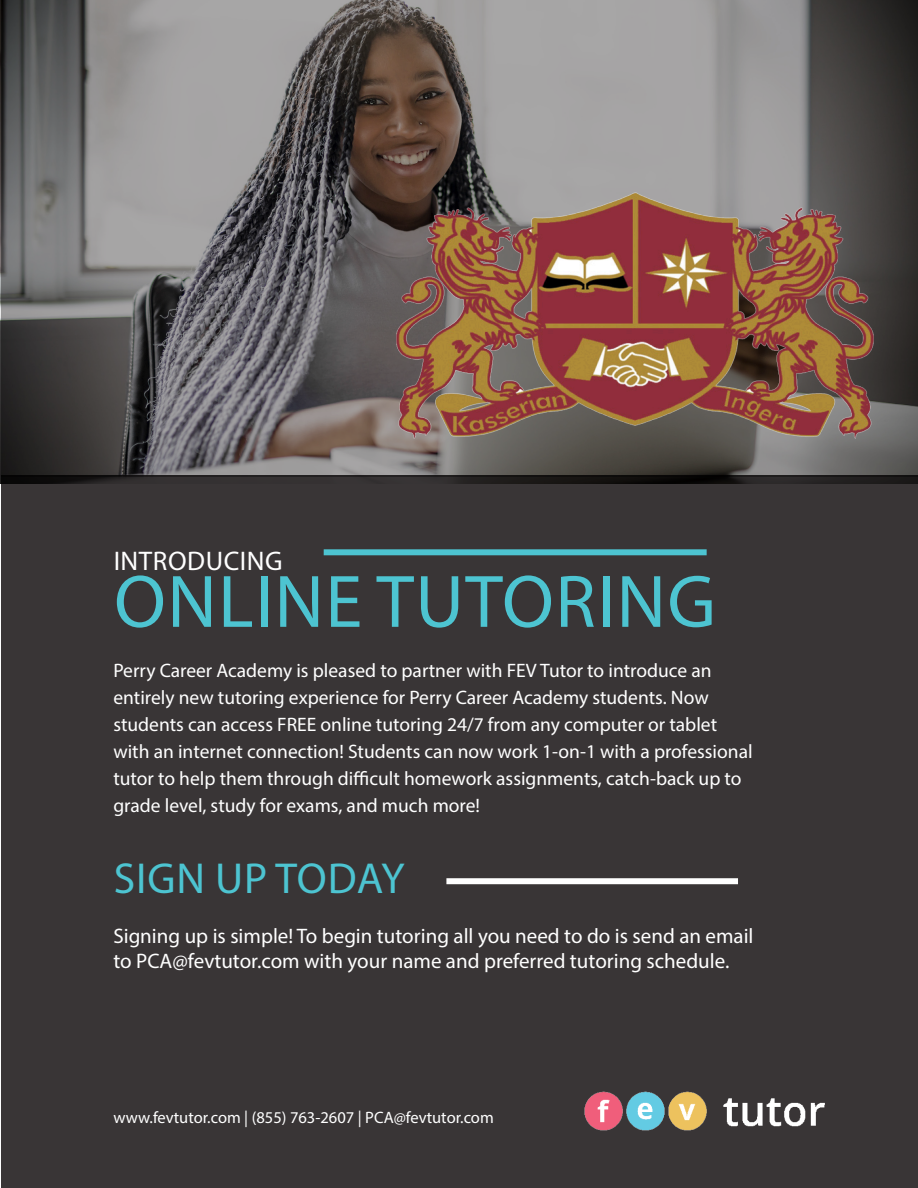
<style>
.page{position:relative;width:918px;height:1188px;background:#fff}
.page>*{position:absolute;margin:0;border:0;box-sizing:border-box;transform-origin:0 0}
.Page_Header_-_Blue{font:75px "Myriad Pro";letter-spacing:.02em;color:#4dc4d1}
.t1{font:43.5px "Myriad Pro";letter-spacing:.02em;color:#4dc4d1}
.Page_Header_-_White{font:27px "Myriad Pro";letter-spacing:.02em;color:#fff}
.t2{font:21px/25.2px "Myriad Pro";color:#fff}
.Page_Body_Text_-_Whi{font:19.5px/27px "Myriad Pro";color:#fff}
.t3{font:16.5px "Myriad Pro";color:#fff}
</style>
<div class="page">
<div style="left:1px;top:475px;width:917px;height:713px;background:#393536"></div>
<div style="left:324px;top:549px;width:383px;height:6px;background:#4dc4d1"></div>
<img style="left:584px;top:1091px;width:241px;height:40px">
<div style="left:446px;top:878px;width:292px;height:6px;background:#fff"></div>
<svg style="left:1px;top:0;width:917px;height:477px;background:#716e6e"></svg>
<img style="left:396px;top:193px;width:477px;height:246px">
<p class="Page_Header_-_White" style="left:114px;top:544px;width:171px">INTRODUCING</p>
<p class="Page_Header_-_Blue" style="left:114px;top:555px;width:603px">ONLINE TUTORING</p>
<p class="Page_Body_Text_-_Whi" style="left:113px;top:656px;width:641px">Perry Career Academy is pleased to partner with FEV Tutor to introduce an entirely new tutoring experience for Perry Career Academy students. Now students can access FREE online tutoring 24/7 from any computer or tablet with an internet connection! Students can now work 1-on-1 with a professional tutor to help them through difficult homework assignments, catch-back up to grade level, study for exams, and much more!</p>
<p class="t1" style="left:114px;top:851px;width:292px">SIGN UP TODAY</p>
<p class="t2" style="left:113px;top:923px;width:642px">Signing up is simple! To begin tutoring all you need to do is send an email to PCA@fevtutor.com with your name and preferred tutoring schedule.</p>
<p class="t3" style="left:113px;top:1107px;width:382px">www.fevtutor.com | (855) 763-2607 | PCA@fevtutor.com</p>
</div>
